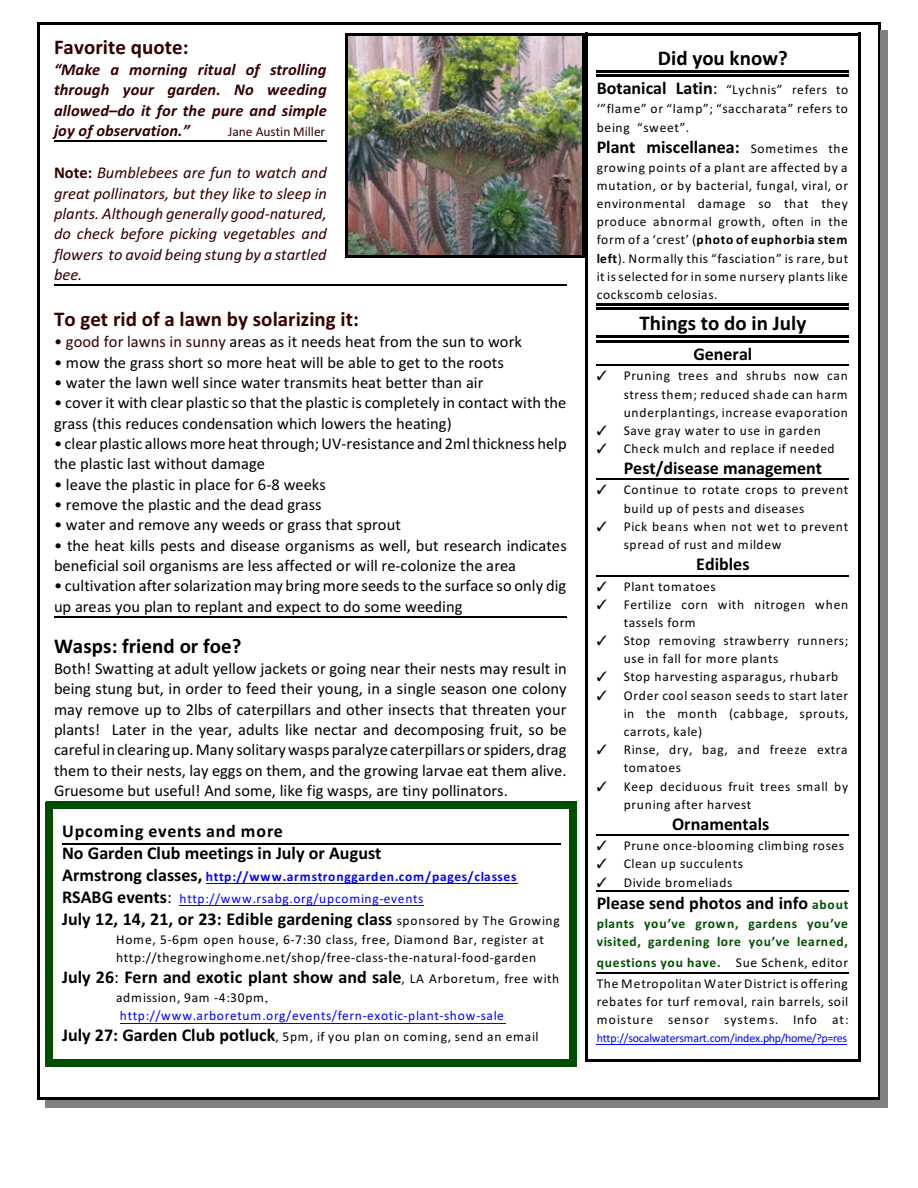
<style>
.page{position:relative;width:918px;height:1188px;background:#fff}
.page>*{position:absolute;margin:0;border:0;box-sizing:border-box;transform-origin:0 0}
.t1{font:700 21px "Calibri";color:#000}
.t2{font:700 21px "Calibri";color:#300}
.t3{font:700 18px/22.4px "Calibri";color:#000}
.t4{font:16.5px/20.4px "Calibri";color:#000}
.t5{font:italic 16.5px/20.4px "Calibri";color:#300;text-align:justify}
.t6{font:italic 700 16.5px/20.4px "Calibri";color:#300;text-align:justify}
.t7{font:13.5px/18.1px "Calibri";letter-spacing:.05em;color:#000}
.t8{font:700 13.5px/21.9px "Calibri";letter-spacing:.055em;color:#00f}
.t9{font:13.5px/18.1px "Calibri";letter-spacing:.05em;color:#00f}
.t10{font:700 13.5px/18.1px "Calibri";letter-spacing:.045em;color:#004f00}
.t11{font:13.5px "Calibri";color:#300}
.t12{font:12px "Calibri";letter-spacing:-.02em;color:#00f}
.s1{font-weight:700;font-style:normal}
.s2{color:#300}
.s3{font-size:18px;color:#000}
.s4{font-weight:400;font-size:18px;color:#000}
.s5{font-weight:400}
.s6{font-weight:400;font-size:13.5px}
.s7{color:#000}
.s8{font-family:"Times New Roman";color:#000}
.s9{font-weight:700;font-size:18px}
.s10{font-size:18px}
.s11{font-weight:700}
.s12{font-size:13.5px;color:#004f00}
.s13{font-weight:700;color:#004f00}
</style>
<div class="page">
<hr style="left:38px;top:22px;width:2px;height:1078px;background:#000">
<hr style="left:878px;top:22px;width:2px;height:1078px;background:#000">
<hr style="left:38px;top:22px;width:842px;height:3px;background:#000">
<hr style="left:38px;top:1097px;width:842px;height:3px;background:#000">
<div style="left:880px;top:30px;width:8px;height:1078px;background:#808080"></div>
<div style="left:46px;top:1100px;width:842px;height:8px;background:#808080"></div>
<hr style="left:597px;top:1044px;width:250px;height:1px;background:#00f">
<hr style="left:597px;top:70px;width:252px;height:3px;background:#000">
<hr style="left:597px;top:74px;width:252px;height:3px;background:#000">
<hr style="left:597px;top:303px;width:252px;height:3px;background:#000">
<hr style="left:597px;top:307px;width:252px;height:3px;background:#000">
<hr style="left:597px;top:336px;width:252px;height:2px;background:#000">
<hr style="left:597px;top:340px;width:252px;height:3px;background:#000">
<hr style="left:597px;top:365px;width:252px;height:1px;background:#000">
<hr style="left:597px;top:479px;width:252px;height:1px;background:#000">
<hr style="left:597px;top:575px;width:252px;height:1px;background:#000">
<hr style="left:597px;top:834px;width:252px;height:2px;background:#000">
<hr style="left:597px;top:890px;width:252px;height:2px;background:#000">
<hr style="left:597px;top:972px;width:252px;height:1px;background:#000">
<hr style="left:585px;top:33px;width:3px;height:1029px;background:#000">
<hr style="left:858px;top:33px;width:3px;height:1029px;background:#000">
<hr style="left:585px;top:33px;width:276px;height:2px;background:#000">
<hr style="left:585px;top:1059px;width:276px;height:3px;background:#000">
<hr style="left:206px;top:883px;width:312px;height:1px;background:#00f">
<hr style="left:179px;top:905px;width:245px;height:1px;background:#00f">
<hr style="left:120px;top:1023px;width:385px;height:1px;background:#00f">
<hr style="left:62px;top:843px;width:499px;height:1px;background:#000">
<div style="left:46px;top:802px;width:7px;height:264px;background:#004f00"></div>
<div style="left:570px;top:802px;width:7px;height:264px;background:#004f00"></div>
<div style="left:46px;top:802px;width:531px;height:7px;background:#004f00"></div>
<div style="left:46px;top:1059px;width:531px;height:7px;background:#004f00"></div>
<hr style="left:54px;top:141px;width:273px;height:1px;background:#000">
<hr style="left:54px;top:284px;width:513px;height:1px;background:#000">
<hr style="left:54px;top:616px;width:513px;height:2px;background:#000">
<img style="left:348px;top:36px;width:234px;height:219px">
<hr style="left:345px;top:33px;width:3px;height:224px;background:#000">
<hr style="left:582px;top:33px;width:3px;height:224px;background:#000">
<hr style="left:345px;top:33px;width:239px;height:3px;background:#000">
<hr style="left:345px;top:255px;width:239px;height:3px;background:#000">
<h1 class="t2" style="left:54px;top:38px;width:136px">Favorite quote:</h1>
<p class="t6" style="left:54px;top:61px;width:274px">“Make a morning ritual of strolling through your garden. No weeding allowed–do it for the pure and simple joy of observation.”</p>
<p class="t11" style="left:228px;top:126px;width:99px">Jane Austin Miller</p>
<p class="t5" style="left:54px;top:164px;width:275px"><span class="s1">Note:</span> Bumblebees are fun to watch and great pollinators, but they like to sleep in plants. Although generally good-natured, do check before picking vegetables and flowers to avoid being stung by a startled bee.</p>
<h1 class="t2" style="left:54px;top:310px;width:306px">To get rid of a lawn by solarizing it:</h1>
<p class="t4" style="left:54px;top:333px;width:470px"><span class="s2">• good for lawns in sunny</span> areas as it needs heat from the sun to work</p>
<p class="t4" style="left:54px;top:353px;width:452px">• mow the grass short so more heat will be able to get to the roots</p>
<p class="t4" style="left:54px;top:374px;width:431px">• water the lawn well since water transmits heat better than air</p>
<p class="t4" style="left:54px;top:394px;width:514px">• cover it with clear plastic so that the plastic is completely in contact with the grass (this reduces condensation which lowers the heating)</p>
<p class="t4" style="left:54px;top:435px;width:514px">• clear plastic allows more heatthrough; UV-resistance and 2ml thickness help the plastic last without damage</p>
<p class="t4" style="left:54px;top:475px;width:273px">• leave the plastic in place for 6-8 weeks</p>
<p class="t4" style="left:54px;top:496px;width:269px">• remove the plastic and the dead grass</p>
<p class="t4" style="left:54px;top:516px;width:348px">• water and remove any weeds or grass that sprout</p>
<p class="t4" style="left:54px;top:536px;width:514px">• the heat kills pests and disease organisms as well, but research indicates beneficial soil organisms are less affected or will re-colonize the area</p>
<p class="t4" style="left:54px;top:577px;width:514px">• cultivation after solarization may bring more seeds to the surface so only dig up areas you plan to replant and expect to do some weeding</p>
<h1 class="t1" style="left:54px;top:637px;width:189px">Wasps: friend or foe?</h1>
<p class="t4" style="left:54px;top:660px;width:514px;text-align:justify">Both! Swatting at adult yellow jackets or going near their nests may result in being stung but, in order to feed their young, in a single season one colony may remove up to 2lbs of caterpillars and other insects that threaten your plants! Later in the year, adults like nectar and decomposing fruit, so be careful in clearing up. Many solitarywasps paralyze caterpillars orspiders,drag them to their nests, lay eggs on them, and the growing larvae eat them alive.<br>Gruesome but useful! And some, like fig wasps, are tiny pollinators.</p>
<h2 class="t3" style="left:62px;top:821px;width:321px">Upcoming events and more<br>No Garden Club meetings in July or August</h2>
<p class="t8" style="left:62px;top:867px;width:456px"><span class="s3">Armstrong classes,</span> http://www.armstronggarden.com/pages/classes<br><span class="s3">RSABG events</span><span class="s4">:</span> <span class="s5">http://www.rsabg.org/upcoming-events</span></p>
<h2 class="t3" style="left:62px;top:909px;width:499px">July 12, 14, 21, or 23: Edible gardening class <span class="s6">sponsored by The Growing</span></h2>
<p class="t7" style="left:116px;top:931px;width:429px">Home, 5-6pm open house, 6-7:30 class, free, Diamond Bar, register at http://thegrowinghome.net/shop/free-class-the-natural-food-garden</p>
<h2 class="t3" style="left:62px;top:967px;width:499px">July 26<span class="s5">:</span> Fern and exotic plant show and sale<span class="s6">, LA Arboretum, free with</span></h2>
<p class="t9" style="left:116px;top:990px;width:389px"><span class="s7">admission, 9am -4:30pm</span><span class="s8">, </span>http://www.arboretum.org/events/fern-exotic-plant-show-sale</p>
<p class="t7" style="left:62px;top:1029px;width:478px"><span class="s9">July 27: Garden Club potluck</span>, 5pm, if you plan on coming, send an email</p>
<h1 class="t1" style="left:658px;top:49px;width:131px">Did you know?</h1>
<p class="t7" style="left:597px;top:82px;width:253px;line-height:18.6px;text-align:justify"><span class="s9">Botanical Latin</span><span class="s10">:</span> “Lychnis” refers to ‘”flame” or “lamp”; “saccharata” refers to being “sweet”.</p>
<h2 class="t3" style="left:597px;top:137px;width:253px">Plant miscellanea: <span class="s6">Sometimes the</span></h2>
<p class="t7" style="left:597px;top:159px;width:253px;text-align:justify">growing points of a plant are affected by a mutation, or by bacterial, fungal, viral, or environmental damage so that they produce abnormal growth, often in the form of a ‘crest’ (<span class="s11">photo of euphorbia stem left</span>). Normally this “fasciation” is rare, but it is selected for in some nursery plants like cockscomb celosias.</p>
<h1 class="t1" style="left:640px;top:314px;width:168px">Things to do in July</h1>
<h2 class="t3" style="left:693px;top:344px;width:61px">General</h2>
<p class="t7" style="left:624px;top:368px;width:226px">Pruning trees and shrubs now can stress them; reduced shade can harm underplantings, increase evaporation Save gray water to use in garden Check mulch and replace if needed</p>
<h2 class="t3" style="left:624px;top:458px;width:200px">Pest/disease management</h2>
<p class="t7" style="left:624px;top:482px;width:226px">Continue to rotate crops to prevent build up of pests and diseases<br>Pick beans when not wet to prevent spread of rust and mildew</p>
<h2 class="t3" style="left:696px;top:554px;width:55px">Edibles</h2>
<p class="t7" style="left:624px;top:578px;width:226px">Plant tomatoes<br>Fertilize corn with nitrogen when tassels form<br>Stop removing strawberry runners; use in fall for more plants<br>Stop harvesting asparagus, rhubarb<br>Order cool season seeds to start later in the month (cabbage, sprouts, carrots, kale)<br>Rinse, dry, bag, and freeze extra tomatoes<br>Keep deciduous fruit trees small by pruning after harvest</p>
<h2 class="t3" style="left:672px;top:814px;width:99px">Ornamentals</h2>
<p class="t7" style="left:624px;top:838px;width:222px">Prune once-blooming climbing roses<br>Clean up succulents<br>Divide bromeliads</p>
<h2 class="t3" style="left:597px;top:893px;width:253px">Please send photos and info <span class="s12">about</span></h2>
<p class="t10" style="left:597px;top:916px;width:253px">plants you’ve grown, gardens you’ve visited, gardening lore you’ve learned,</p>
<p class="t7" style="left:597px;top:954px;width:253px;line-height:20.4px"><span class="s13">questions you have.</span> Sue Schenk, editor<br>The Metropolitan Water District is offering</p>
<p class="t7" style="left:597px;top:993px;width:253px">rebates for turf removal, rain barrels, soil moisture sensor systems. Info at:</p>
<p class="t12" style="left:597px;top:1033px;width:252px">http://socalwatersmart.com/index.php/home/?p=res</p>
</div>
